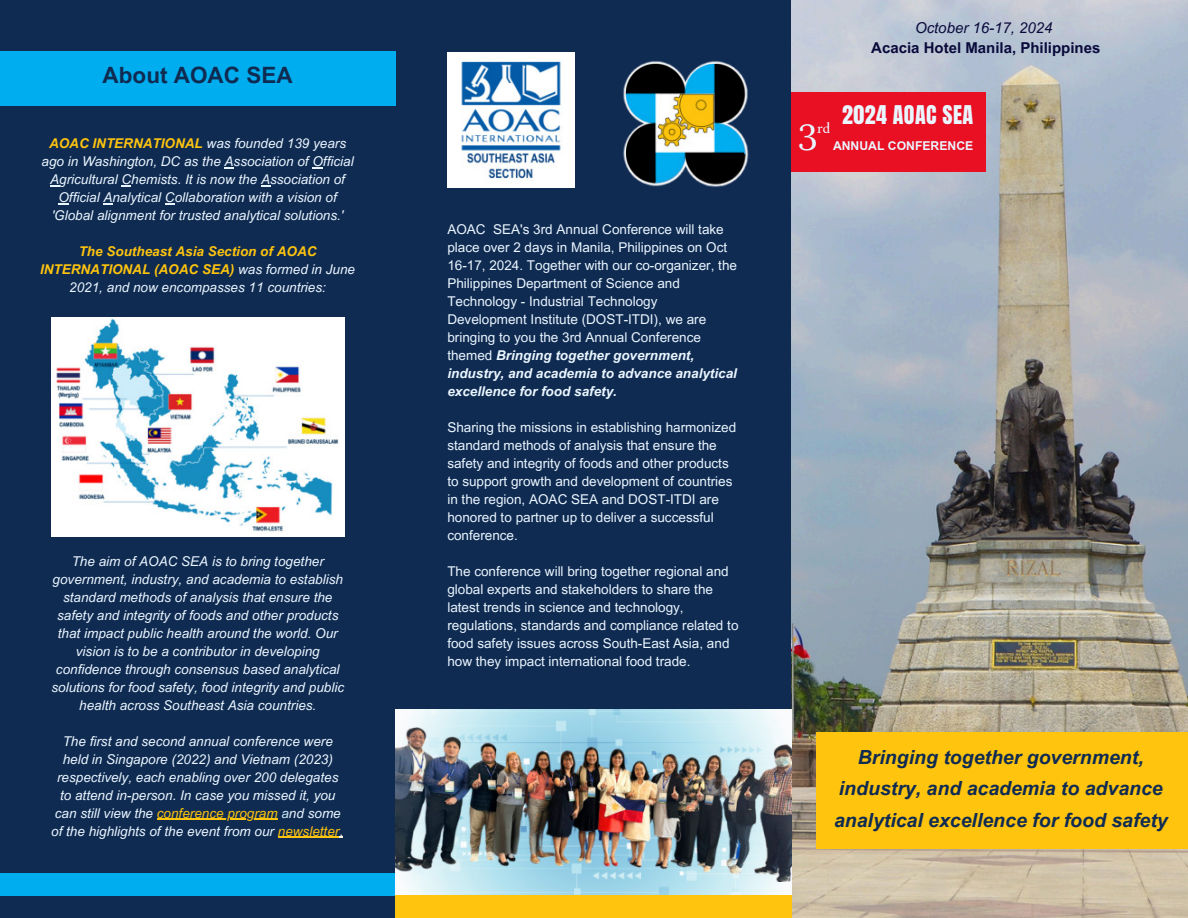
<style>
.page{position:relative;width:1188px;height:918px;background:#102b52}
.page>*{position:absolute;margin:0;border:0;box-sizing:border-box;transform-origin:0 0}
.t1{font:36px "Lora";color:#eaf6ff}
.t2{font:700 22.5px "Arial MT Pro";color:#102b52}
.t3{font:21.9px "Anton";letter-spacing:.02em;color:#eaf6ff}
.t4{font:italic 700 19.5px/31.5px "Arial MT Pro";color:#102b52;text-align:center}
.t5{font:700 15px "Arial MT Pro";color:#090a3b}
.t6{font:italic 15px "Arial MT Pro";color:#090a3b}
.t7{font:15px "IM FELL Double Pica Roman";color:#eaf6ff}
.t8{font:13.5px/18px "Arial MT Pro";color:#eaf6ff}
.t9{font:italic 13.5px/18px "Arial MT Pro";color:#eaf6ff;text-align:center}
.t10{font:italic 700 13.5px/18px "Arial MT Pro";color:#fec40e;text-align:center}
.t11{font:12.15px "Arial GEO Bold";color:#eaf6ff}
.s1{font-weight:700;color:#fec40e}
.s2{font-weight:400;color:#eaf6ff}
.s3{color:#fec40e}
.s4{color:#cbe6f9}
.s5{font-style:normal;color:#fcf2e4}
.s6{font-weight:700;font-style:italic}
</style>
<div class="page">
<img style="left:792px;top:0;width:396px;height:918px">
<div style="left:817px;top:733px;width:371px;height:116px;background:#fec40e"></div>
<div style="left:792px;top:92px;width:194px;height:80px;background:#e91024"></div>
<img style="left:447px;top:53px;width:127px;height:135px">
<div style="left:0;top:52px;width:396px;height:54px;background:#00aef0"></div>
<div style="left:0;top:874px;width:395px;height:22px;background:#00aef0"></div>
<img style="left:623px;top:60px;width:126px;height:127px">
<img style="left:627px;top:65px;width:117px;height:117px">
<img style="left:395px;top:709px;width:396px;height:188px">
<img style="left:396px;top:725px;width:396px;height:157px">
<div style="left:396px;top:896px;width:396px;height:22px;background:#fec40e"></div>
<img style="left:51px;top:317px;width:294px;height:219px">
<hr style="left:157px;top:819px;width:121px;height:1px;background:#fec40e">
<hr style="left:278px;top:837px;width:61px;height:1px;background:#fec40e">
<h2 class="t2" style="left:103px;top:62px;width:191px">About AOAC SEA</h2>
<p class="t9" style="left:42px;top:135px;width:314px"><span class="s1">AOAC INTERNATIONAL</span> was founded 139 years ago in Washington, DC as the Association of Official Agricultural Chemists. It is now the Association of Official Analytical Collaboration with a vision of 'Global alignment for trusted analytical solutions.'</p>
<p class="t10" style="left:40px;top:243px;width:317px">The Southeast Asia Section of AOAC<br>INTERNATIONAL (AOAC SEA) <span class="s2">was formed in June<br>2021, and now encompasses 11 countries:</span></p>
<p class="t9" style="left:51px;top:552px;width:294px">The aim of AOAC SEA is to bring together government, industry, and academia to establish standard methods of analysis that ensure the safety and integrity of foods and other products that impact public health around the world. Our vision is to be a contributor in developing confidence through consensus based analytical solutions for food safety, food integrity and public health across Southeast Asia countries.</p>
<p class="t9" style="left:51px;top:732px;width:293px">The first and second annual conference were held in Singapore (2022) and Vietnam (2023) respectively, each enabling over 200 delegates to attend in-person. In case you missed it, you can still view the <span class="s3">conference program</span> <span class="s4">a</span>nd some of the highlights of the event from our <span class="s3">newsletter</span><span class="s5">.</span></p>
<p class="t8" style="left:447px;top:221px;width:291px">AOAC SEA's 3rd Annual Conference will take place over 2 days in Manila, Philippines on Oct 16-17, 2024. Together with our co-organizer, the Philippines Department of Science and Technology - Industrial Technology Development Institute (DOST-ITDI), we are bringing to you the 3rd Annual Conference themed <span class="s6">Bringing together government, industry, and academia to advance analytical excellence for food safety.</span></p>
<p class="t8" style="left:447px;top:419px;width:290px">Sharing the missions in establishing harmonized standard methods of analysis that ensure the safety and integrity of foods and other products to support growth and development of countries in the region, AOAC SEA and DOST-ITDI are honored to partner up to deliver a successful conference.</p>
<p class="t8" style="left:447px;top:563px;width:293px">The conference will bring together regional and global experts and stakeholders to share the latest trends in science and technology, regulations, standards and compliance related to food safety issues across South-East Asia, and how they impact international food trade.</p>
<p class="t6" style="left:915px;top:18px;width:139px">October 16-17, 2024</p>
<p class="t5" style="left:871px;top:39px;width:231px">Acacia Hotel Manila, Philippines</p>
<h3 class="t3" style="left:842px;top:104px;width:133px">2024 AOAC SEA</h3>
<p class="t7" style="left:817px;top:119px;width:14px">rd</p>
<h1 class="t1" style="left:798px;top:110px;width:22px">3</h1>
<p class="t11" style="left:833px;top:138px;width:142px">ANNUAL CONFERENCE</p>
<h3 class="t4" style="left:834px;top:742px;width:335px">Bringing together government, industry, and academia to advance analytical excellence for food safety</h3>
</div>
